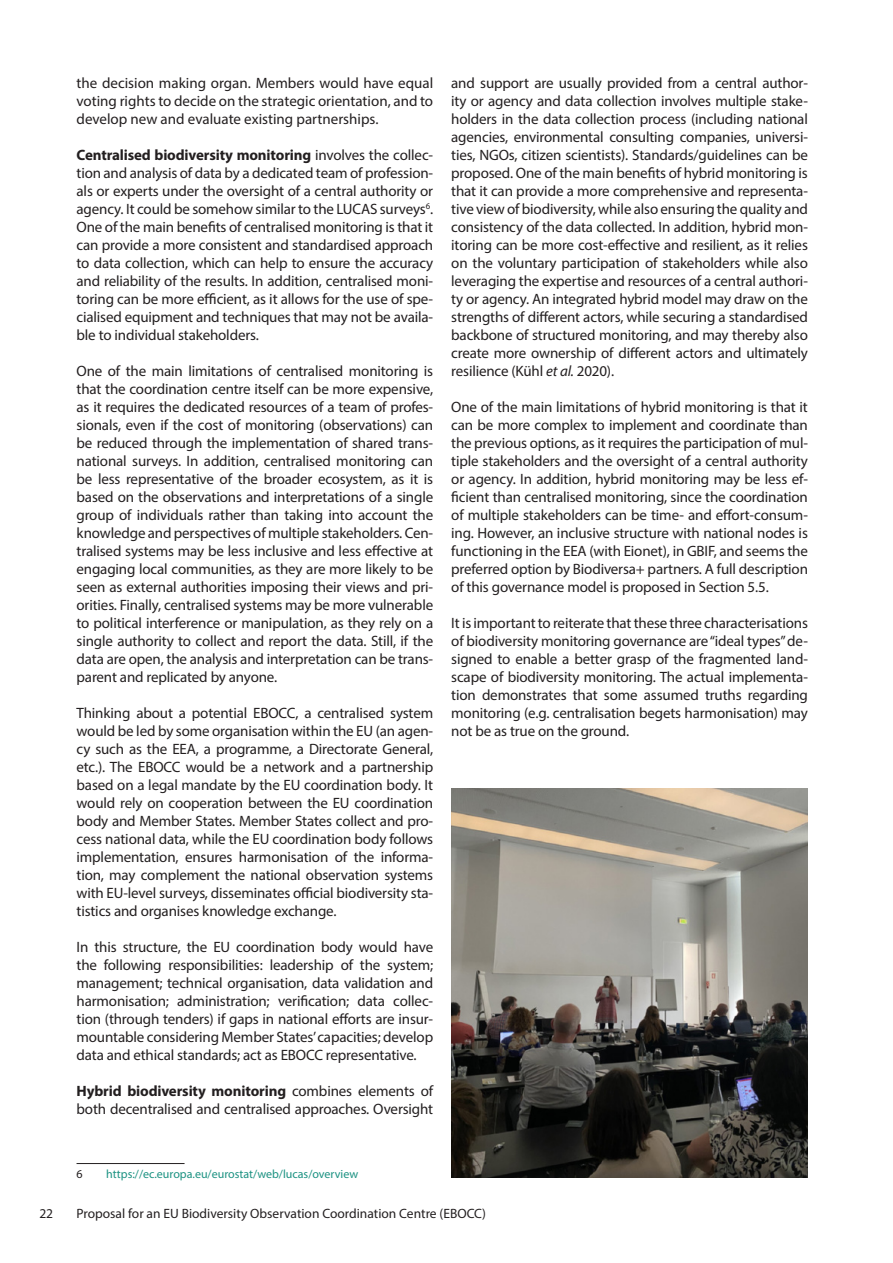
<style>
.page{position:relative;width:893px;height:1263px;background:#fff}
.page>*{position:absolute;margin:0;border:0;box-sizing:border-box;transform-origin:0 0}
.Text{font:15px/18px "Myriad Pro";letter-spacing:-.01em;color:#231f20;text-align:justify}
.t1{font:13.5px "Myriad Pro";color:#231f20}
.footnote{font:12px "Myriad Pro";color:#1c9282}
.footnote-2{font:12px "Myriad Pro";color:#231f20}
.s1{font-weight:700}
.s2{font-style:italic}
</style>
<div class="page">
<hr style="left:77px;top:1163px;width:108px;height:1px;background:#231f20">
<img style="left:451px;top:789px;width:357px;height:389px">
<p class="Text" style="left:77px;top:74px;width:358px">the decision making organ. Members would have equal voting rights to decide on the strategic orientation, and to develop new and evaluate existing partnerships.</p>
<p class="Text" style="left:77px;top:146px;width:358px"><span class="s1">Centralised biodiversity monitoring</span> involves the collec&shy;tion and analysis of data by a dedicated team of profession&shy;als or experts under the oversight of a central authority or agency. It could be somehow similar to the LUCAS surveys<sup>6</sup>.<br>One of the main benefits of centralised monitoring is that it can provide a more consistent and standardised approach to data collection, which can help to ensure the accuracy and reliability of the results. In addition, centralised moni&shy;toring can be more efficient, as it allows for the use of spe&shy;cialised equipment and techniques that may not be availa&shy;ble to individual stakeholders.</p>
<p class="Text" style="left:77px;top:362px;width:358px">One of the main limitations of centralised monitoring is that the coordination centre itself can be more expensive, as it requires the dedicated resources of a team of profes&shy;sionals, even if the cost of monitoring (observations) can be reduced through the implementation of shared trans&shy;national surveys. In addition, centralised monitoring can be less representative of the broader ecosystem, as it is based on the observations and interpretations of a single group of individuals rather than taking into account the knowledge and perspectives of multiple stakeholders. Cen&shy;tralised systems may be less inclusive and less effective at engaging local communities, as they are more likely to be seen as external authorities imposing their views and pri&shy;orities. Finally, centralised systems may be more vulnerable to political interference or manipulation, as they rely on a single authority to collect and report the data. Still, if the data are open, the analysis and interpretation can be trans&shy;parent and replicated by anyone.</p>
<p class="Text" style="left:77px;top:704px;width:358px">Thinking about a potential EBOCC, a centralised system would be led by some organisation within the EU (an agen&shy;cy such as the EEA, a programme, a Directorate General, etc.). The EBOCC would be a network and a partnership based on a legal mandate by the EU coordination body. It would rely on cooperation between the EU coordination body and Member States. Member States collect and pro&shy;cess national data, while the EU coordination body follows implementation, ensures harmonisation of the informa&shy;tion, may complement the national observation systems with EU-level surveys, disseminates official biodiversity sta&shy;tistics and organises knowledge exchange.</p>
<p class="Text" style="left:77px;top:938px;width:358px">In this structure, the EU coordination body would have the following responsibilities: leadership of the system; management; technical organisation, data validation and harmonisation; administration; verification; data collec&shy;tion (through tenders) if gaps in national efforts are insur&shy;mountable considering Member States’ capacities; develop data and ethical standards; act as EBOCC representative.</p>
<p class="Text" style="left:77px;top:1082px;width:358px"><span class="s1">Hybrid biodiversity monitoring</span> combines elements of both decentralised and centralised approaches. Oversight</p>
<p class="Text" style="left:451px;top:74px;width:358px">and support are usually provided from a central author&shy;ity or agency and data collection involves multiple stake&shy;holders in the data collection process (including national agencies, environmental consulting companies, universi&shy;ties, NGOs, citizen scientists). Standards/guidelines can be proposed. One of the main benefits of hybrid monitoring is that it can provide a more comprehensive and representa&shy;tive view of biodiversity, while also ensuring the quality and consistency of the data collected. In addition, hybrid mon&shy;itoring can be more cost-effective and resilient, as it relies on the voluntary participation of stakeholders while also leveraging the expertise and resources of a central authori&shy;ty or agency. An integrated hybrid model may draw on the strengths of different actors, while securing a standardised backbone of structured monitoring, and may thereby also create more ownership of different actors and ultimately resilience (Kühl <span class="s2">et al.</span> 2020).</p>
<p class="Text" style="left:451px;top:398px;width:358px">One of the main limitations of hybrid monitoring is that it can be more complex to implement and coordinate than the previous options, as it requires the participation of mul&shy;tiple stakeholders and the oversight of a central authority or agency. In addition, hybrid monitoring may be less ef&shy;ficient than centralised monitoring, since the coordination of multiple stakeholders can be time- and effort-consum&shy;ing. However, an inclusive structure with national nodes is functioning in the EEA (with Eionet), in GBIF, and seems the preferred option by Biodiversa+ partners. A full description of this governance model is proposed in Section 5.5.</p>
<p class="Text" style="left:451px;top:614px;width:358px">It is important to reiterate that these three characterisations of biodiversity monitoring governance are “ideal types” de&shy;signed to enable a better grasp of the fragmented land&shy;scape of biodiversity monitoring. The actual implementa&shy;tion demonstrates that some assumed truths regarding monitoring (e.g. centralisation begets harmonisation) may not be as true on the ground.</p>
<p class="footnote-2" style="left:77px;top:1166px;width:8px">6</p>
<p class="footnote" style="left:106px;top:1166px;width:253px">https://ec.europa.eu/eurostat/web/lucas/overview</p>
<p class="t1" style="left:39px;top:1205px;width:15px">22</p>
<p class="t1" style="left:77px;top:1205px;width:411px">Proposal for an EU Biodiversity Observation Coordination Centre (EBOCC)</p>
</div>
